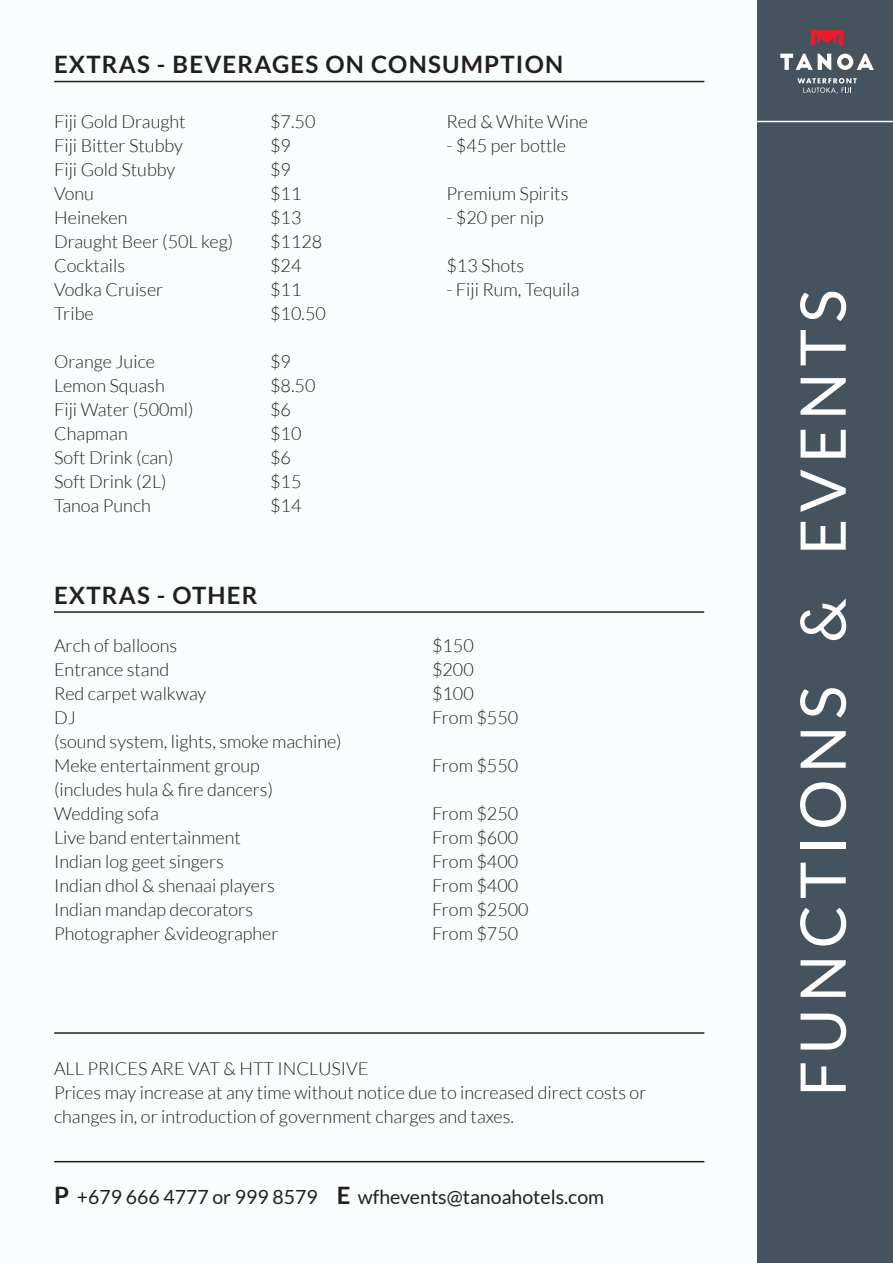
<style>
.page{position:relative;width:893px;height:1263px;background:#fff}
.page>*{position:absolute;margin:0;border:0;box-sizing:border-box;transform-origin:0 0}
.t1{font:63px "Lato";letter-spacing:.1em;color:#fff}
.t2{font:700 24px "Lato";letter-spacing:.05em;color:#231f20}
.t3{font:19.5px "Lato";color:#231f20}
.t4{font:300 18px/24px "Lato";color:#231f20}
.s1{font-weight:700;font-size:24px}
</style>
<div class="page">
<div style="left:757px;top:0;width:136px;height:1263px;background:#45535f"></div>
<div style="left:0;top:0;width:757px;height:1263px;background:#fafdfd"></div>
<svg style="left:780px;top:54px;width:51px;height:16px"></svg>
<svg style="left:837px;top:54px;width:37px;height:16px"></svg>
<svg style="left:809px;top:30px;width:36px;height:16px"></svg>
<svg style="left:797px;top:78px;width:60px;height:16px"></svg>
<hr style="left:757px;top:121px;width:136px;height:1px;background:#fff">
<hr style="left:54px;top:611px;width:650px;height:2px;background:#231f20">
<hr style="left:54px;top:81px;width:650px;height:1px;background:#231f20">
<hr style="left:54px;top:1161px;width:650px;height:1px;background:#231f20">
<hr style="left:54px;top:1032px;width:650px;height:2px;background:#231f20">
<h2 class="t2" style="left:54px;top:51px;width:511px">EXTRAS - BEVERAGES ON CONSUMPTION</h2>
<p class="t4" style="left:54px;top:110px;width:133px">Fiji Gold Draught</p>
<p class="t4" style="left:270px;top:110px;width:47px">$7.50</p>
<p class="t4" style="left:54px;top:134px;width:130px">Fiji Bitter Stubby</p>
<p class="t4" style="left:270px;top:134px;width:22px">$9</p>
<p class="t4" style="left:54px;top:158px;width:123px">Fiji Gold Stubby</p>
<p class="t4" style="left:270px;top:158px;width:22px">$9</p>
<p class="t4" style="left:54px;top:182px;width:41px">Vonu</p>
<p class="t4" style="left:270px;top:182px;width:33px">$11</p>
<p class="t4" style="left:54px;top:206px;width:75px">Heineken</p>
<p class="t4" style="left:270px;top:206px;width:33px">$13</p>
<p class="t4" style="left:54px;top:230px;width:181px">Draught Beer (50L keg)</p>
<p class="t4" style="left:270px;top:230px;width:54px">$1128</p>
<p class="t4" style="left:54px;top:254px;width:72px">Cocktails</p>
<p class="t4" style="left:270px;top:254px;width:33px">$24</p>
<p class="t4" style="left:54px;top:278px;width:111px">Vodka Cruiser</p>
<p class="t4" style="left:270px;top:278px;width:33px">$11</p>
<p class="t4" style="left:54px;top:302px;width:41px">Tribe</p>
<p class="t4" style="left:270px;top:302px;width:57px">$10.50</p>
<p class="t4" style="left:54px;top:350px;width:102px">Orange Juice</p>
<p class="t4" style="left:270px;top:350px;width:22px">$9</p>
<p class="t4" style="left:54px;top:374px;width:112px">Lemon Squash</p>
<p class="t4" style="left:270px;top:374px;width:47px">$8.50</p>
<p class="t4" style="left:54px;top:398px;width:141px">Fiji Water (500ml)</p>
<p class="t4" style="left:270px;top:398px;width:22px">$6</p>
<p class="t4" style="left:54px;top:422px;width:75px">Chapman</p>
<p class="t4" style="left:270px;top:422px;width:33px">$10</p>
<p class="t4" style="left:54px;top:446px;width:121px">Soft Drink (can)</p>
<p class="t4" style="left:270px;top:446px;width:22px">$6</p>
<p class="t4" style="left:54px;top:470px;width:114px">Soft Drink (2L)</p>
<p class="t4" style="left:270px;top:470px;width:33px">$15</p>
<p class="t4" style="left:54px;top:494px;width:98px">Tanoa Punch</p>
<p class="t4" style="left:270px;top:494px;width:33px">$14</p>
<p class="t4" style="left:446px;top:110px;width:143px">Red &amp; White Wine</p>
<p class="t4" style="left:446px;top:134px;width:121px">- $45 per bottle</p>
<p class="t4" style="left:446px;top:182px;width:123px">Premium Spirits</p>
<p class="t4" style="left:446px;top:206px;width:99px">- $20 per nip</p>
<p class="t4" style="left:446px;top:254px;width:79px">$13 Shots</p>
<p class="t4" style="left:446px;top:278px;width:135px">- Fiji Rum, Tequila</p>
<h2 class="t2" style="left:54px;top:581px;width:205px">EXTRAS - OTHER</h2>
<p class="t4" style="left:54px;top:634px;width:125px">Arch of balloons</p>
<p class="t4" style="left:432px;top:634px;width:43px">$150</p>
<p class="t4" style="left:54px;top:658px;width:117px">Entrance stand</p>
<p class="t4" style="left:432px;top:658px;width:43px">$200</p>
<p class="t4" style="left:54px;top:682px;width:154px">Red carpet walkway</p>
<p class="t4" style="left:432px;top:682px;width:43px">$100</p>
<p class="t4" style="left:54px;top:706px;width:23px">DJ</p>
<p class="t4" style="left:432px;top:706px;width:88px">From $550</p>
<p class="t4" style="left:54px;top:730px;width:289px">(sound system, lights, smoke machine)<br>Meke entertainment group</p>
<p class="t4" style="left:432px;top:754px;width:88px">From $550</p>
<p class="t4" style="left:54px;top:778px;width:221px">(includes hula &amp; fire dancers)<br>Wedding sofa</p>
<p class="t4" style="left:432px;top:802px;width:88px">From $250</p>
<p class="t4" style="left:54px;top:826px;width:188px">Live band entertainment</p>
<p class="t4" style="left:432px;top:826px;width:88px">From $600</p>
<p class="t4" style="left:54px;top:850px;width:171px">Indian log geet singers</p>
<p class="t4" style="left:432px;top:850px;width:88px">From $400</p>
<p class="t4" style="left:54px;top:874px;width:222px">Indian dhol &amp; shenaai players</p>
<p class="t4" style="left:432px;top:874px;width:88px">From $400</p>
<p class="t4" style="left:54px;top:898px;width:201px">Indian mandap decorators</p>
<p class="t4" style="left:432px;top:898px;width:98px">From $2500</p>
<p class="t4" style="left:54px;top:922px;width:226px">Photographer &amp;videographer</p>
<p class="t4" style="left:432px;top:922px;width:88px">From $750</p>
<p class="t4" style="left:54px;top:1057px;width:594px">ALL PRICES ARE VAT &amp; HTT INCLUSIVE<br>Prices may increase at any time without notice due to increased direct costs or changes in, or introduction of government charges and taxes.</p>
<p class="t3" style="left:54px;top:1186px;width:552px"><span class="s1">P</span> +679 666 4777 or 999 8579 <span class="s1">E</span> wfhevents@tanoahotels.com</p>
<h1 class="t1" style="left:788px;top:1096px;width:809px;rotate:-90deg">FUNCTIONS &amp; EVENTS</h1>
</div>
